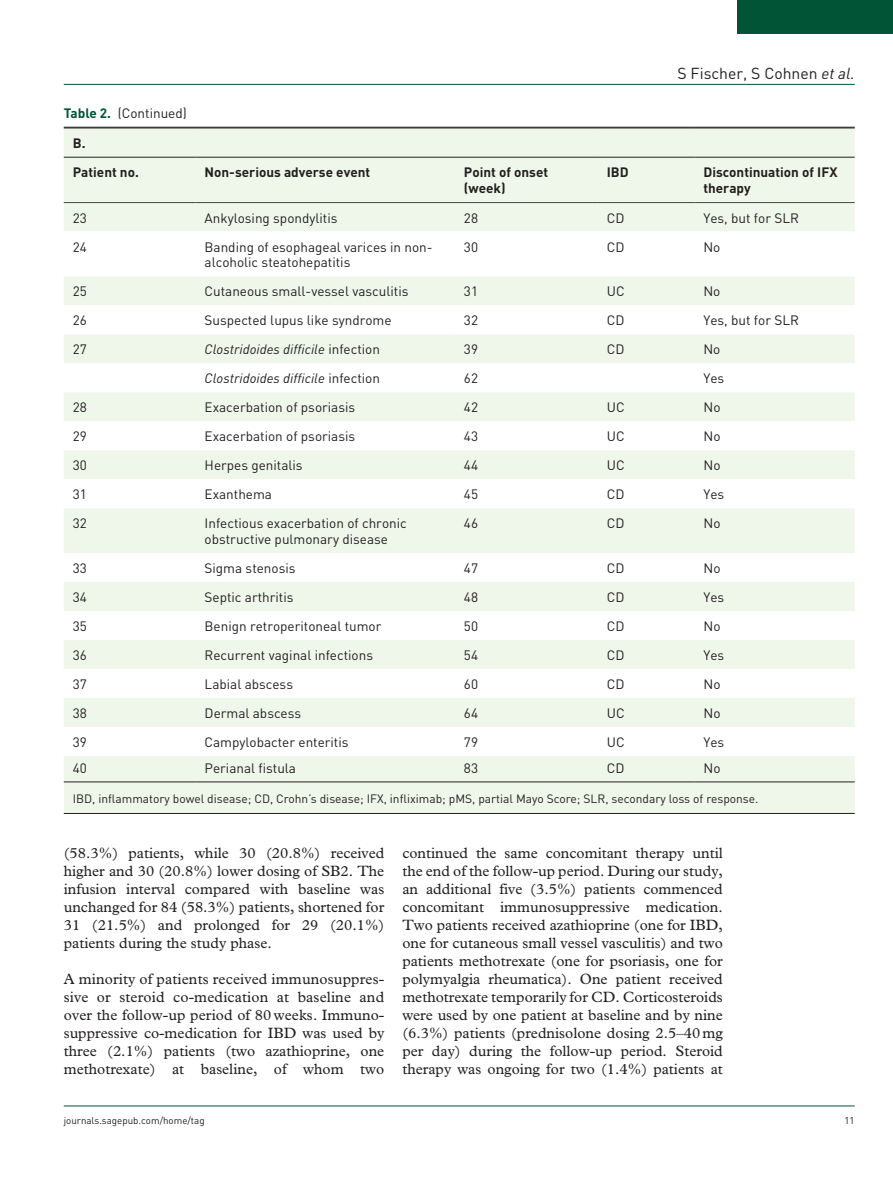
<style>
.page{position:relative;width:893px;height:1191px;background:#fff}
.page>*{position:absolute;margin:0;border:0;box-sizing:border-box;transform-origin:0 0}
.t1{font:15.75px "DIN";color:#231f20}
.t2{font:15px/18px "Plantin Std";color:#231f20;text-align:justify}
.t3{font:13.5px/15.8px "DIN";color:#231f20}
.t4{font:700 13.5px/15.8px "DIN";color:#231f20}
.t5{font:italic 13.5px "DIN";color:#231f20}
.t6{font:12px "DIN";color:#231f20}
.t7{font:9.75px "DIN";color:#231f20}
.s1{font-weight:700;color:#015436}
.s2{font-style:italic}
.s3{font-style:normal}
</style>
<div class="page">
<hr style="left:64px;top:84px;width:791px;height:1px;background:#015436">
<hr style="left:64px;top:1105px;width:791px;height:1px;background:#015436">
<div style="left:738px;top:0;width:155px;height:34px;background:#015436"></div>
<div style="left:64px;top:765px;width:791px;height:49px;background:#eff7ea"></div>
<hr style="left:64px;top:813px;width:791px;height:1px;background:#231f20">
<div style="left:64px;top:203px;width:791px;height:562px;background:#eff7ea"></div>
<svg style="left:64px;top:231px;width:791px;height:525px"></svg>
<hr style="left:64px;top:781px;width:132px;height:1px;background:#231f20">
<hr style="left:196px;top:781px;width:259px;height:1px;background:#231f20">
<hr style="left:455px;top:781px;width:143px;height:1px;background:#231f20">
<hr style="left:598px;top:781px;width:96px;height:1px;background:#231f20">
<hr style="left:694px;top:781px;width:161px;height:1px;background:#231f20">
<hr style="left:64px;top:202px;width:132px;height:1px;background:#231f20">
<hr style="left:196px;top:202px;width:259px;height:1px;background:#231f20">
<hr style="left:455px;top:202px;width:143px;height:1px;background:#231f20">
<hr style="left:598px;top:202px;width:96px;height:1px;background:#231f20">
<hr style="left:694px;top:202px;width:161px;height:1px;background:#231f20">
<hr style="left:64px;top:127px;width:791px;height:1px;background:#231f20">
<div style="left:64px;top:129px;width:791px;height:73px;background:#eff7ea"></div>
<hr style="left:64px;top:128px;width:132px;height:1px;background:#231f20">
<hr style="left:196px;top:128px;width:259px;height:1px;background:#231f20">
<hr style="left:455px;top:128px;width:143px;height:1px;background:#231f20">
<hr style="left:598px;top:128px;width:96px;height:1px;background:#231f20">
<hr style="left:694px;top:128px;width:161px;height:1px;background:#231f20">
<hr style="left:64px;top:157px;width:132px;height:1px;background:#231f20">
<hr style="left:196px;top:157px;width:259px;height:1px;background:#231f20">
<hr style="left:455px;top:157px;width:143px;height:1px;background:#231f20">
<hr style="left:598px;top:157px;width:96px;height:1px;background:#231f20">
<hr style="left:694px;top:157px;width:161px;height:1px;background:#231f20">
<p class="t3" style="left:64px;top:105px;width:125px"><span class="s1">Table 2.</span> (Continued)</p>
<p class="t4" style="left:73px;top:128px;width:68px;line-height:29.2px">B.<br>Patient no.</p>
<p class="t1" style="left:677px;top:63px;width:179px">S Fischer, S Cohnen <span class="s2">et al.</span></p>
<p class="t4" style="left:205px;top:164px;width:167px">Non-serious adverse event</p>
<p class="t4" style="left:464px;top:164px;width:86px">Point of onset (week)</p>
<p class="t4" style="left:607px;top:164px;width:23px">IBD</p>
<p class="t4" style="left:703px;top:164px;width:136px">Discontinuation of IFX therapy</p>
<p class="t3" style="left:73px;top:209px;width:16px">23</p>
<p class="t3" style="left:205px;top:209px;width:134px">Ankylosing spondylitis</p>
<p class="t3" style="left:464px;top:209px;width:16px">28</p>
<p class="t3" style="left:607px;top:209px;width:19px">CD</p>
<p class="t3" style="left:703px;top:209px;width:97px">Yes, but for SLR</p>
<p class="t3" style="left:73px;top:238px;width:16px">24</p>
<p class="t3" style="left:205px;top:238px;width:230px">Banding of esophageal varices in non&shy;alcoholic steatohepatitis</p>
<p class="t3" style="left:464px;top:238px;width:16px">30</p>
<p class="t3" style="left:607px;top:238px;width:19px">CD</p>
<p class="t3" style="left:703px;top:238px;width:19px">No</p>
<p class="t3" style="left:73px;top:283px;width:16px">25</p>
<p class="t3" style="left:205px;top:283px;width:205px">Cutaneous small-vessel vasculitis</p>
<p class="t3" style="left:464px;top:283px;width:16px">31</p>
<p class="t3" style="left:607px;top:283px;width:19px">UC</p>
<p class="t3" style="left:703px;top:283px;width:19px">No</p>
<p class="t3" style="left:73px;top:312px;width:16px">26</p>
<p class="t3" style="left:205px;top:312px;width:189px">Suspected lupus like syndrome</p>
<p class="t3" style="left:464px;top:312px;width:16px">32</p>
<p class="t3" style="left:607px;top:312px;width:19px">CD</p>
<p class="t3" style="left:703px;top:312px;width:97px">Yes, but for SLR</p>
<p class="t3" style="left:73px;top:341px;width:16px">27</p>
<p class="t5" style="left:205px;top:341px;width:177px">Clostridoides difficile <span class="s3">infection</span></p>
<p class="t3" style="left:464px;top:341px;width:16px">39</p>
<p class="t3" style="left:607px;top:341px;width:19px">CD</p>
<p class="t3" style="left:703px;top:341px;width:19px">No</p>
<p class="t5" style="left:205px;top:370px;width:177px">Clostridoides difficile <span class="s3">infection</span></p>
<p class="t3" style="left:464px;top:370px;width:16px">62</p>
<p class="t3" style="left:703px;top:370px;width:22px">Yes</p>
<p class="t3" style="left:73px;top:399px;width:16px">28</p>
<p class="t3" style="left:205px;top:399px;width:152px">Exacerbation of psoriasis</p>
<p class="t3" style="left:464px;top:399px;width:16px">42</p>
<p class="t3" style="left:607px;top:399px;width:19px">UC</p>
<p class="t3" style="left:703px;top:399px;width:19px">No</p>
<p class="t3" style="left:73px;top:428px;width:16px">29</p>
<p class="t3" style="left:205px;top:428px;width:152px">Exacerbation of psoriasis</p>
<p class="t3" style="left:464px;top:428px;width:16px">43</p>
<p class="t3" style="left:607px;top:428px;width:19px">UC</p>
<p class="t3" style="left:703px;top:428px;width:19px">No</p>
<p class="t3" style="left:73px;top:457px;width:16px">30</p>
<p class="t3" style="left:205px;top:457px;width:99px">Herpes genitalis</p>
<p class="t3" style="left:464px;top:457px;width:16px">44</p>
<p class="t3" style="left:607px;top:457px;width:19px">UC</p>
<p class="t3" style="left:703px;top:457px;width:19px">No</p>
<p class="t3" style="left:73px;top:486px;width:16px">31</p>
<p class="t3" style="left:205px;top:486px;width:69px">Exanthema</p>
<p class="t3" style="left:464px;top:486px;width:16px">45</p>
<p class="t3" style="left:607px;top:486px;width:19px">CD</p>
<p class="t3" style="left:703px;top:486px;width:22px">Yes</p>
<p class="t3" style="left:73px;top:515px;width:16px">32</p>
<p class="t3" style="left:205px;top:515px;width:204px">Infectious exacerbation of chronic obstructive pulmonary disease</p>
<p class="t3" style="left:464px;top:515px;width:16px">46</p>
<p class="t3" style="left:607px;top:515px;width:19px">CD</p>
<p class="t3" style="left:703px;top:515px;width:19px">No</p>
<p class="t3" style="left:73px;top:560px;width:16px">33</p>
<p class="t3" style="left:205px;top:560px;width:92px">Sigma stenosis</p>
<p class="t3" style="left:464px;top:560px;width:16px">47</p>
<p class="t3" style="left:607px;top:560px;width:19px">CD</p>
<p class="t3" style="left:703px;top:560px;width:19px">No</p>
<p class="t3" style="left:73px;top:589px;width:16px">34</p>
<p class="t3" style="left:205px;top:589px;width:90px">Septic arthritis</p>
<p class="t3" style="left:464px;top:589px;width:16px">48</p>
<p class="t3" style="left:607px;top:589px;width:19px">CD</p>
<p class="t3" style="left:703px;top:589px;width:22px">Yes</p>
<p class="t3" style="left:73px;top:618px;width:16px">35</p>
<p class="t3" style="left:205px;top:618px;width:178px">Benign retroperitoneal tumor</p>
<p class="t3" style="left:464px;top:618px;width:16px">50</p>
<p class="t3" style="left:607px;top:618px;width:19px">CD</p>
<p class="t3" style="left:703px;top:618px;width:19px">No</p>
<p class="t3" style="left:73px;top:647px;width:16px">36</p>
<p class="t3" style="left:205px;top:647px;width:170px">Recurrent vaginal infections</p>
<p class="t3" style="left:464px;top:647px;width:16px">54</p>
<p class="t3" style="left:607px;top:647px;width:19px">CD</p>
<p class="t3" style="left:703px;top:647px;width:22px">Yes</p>
<p class="t3" style="left:73px;top:676px;width:16px">37</p>
<p class="t3" style="left:205px;top:676px;width:90px">Labial abscess</p>
<p class="t3" style="left:464px;top:676px;width:16px">60</p>
<p class="t3" style="left:607px;top:676px;width:19px">CD</p>
<p class="t3" style="left:703px;top:676px;width:19px">No</p>
<p class="t3" style="left:73px;top:705px;width:16px">38</p>
<p class="t3" style="left:205px;top:705px;width:98px">Dermal abscess</p>
<p class="t3" style="left:464px;top:705px;width:16px">64</p>
<p class="t3" style="left:607px;top:705px;width:19px">UC</p>
<p class="t3" style="left:703px;top:705px;width:19px">No</p>
<p class="t3" style="left:73px;top:734px;width:16px">39</p>
<p class="t3" style="left:205px;top:734px;width:145px">Campylobacter enteritis</p>
<p class="t3" style="left:464px;top:734px;width:16px">79</p>
<p class="t3" style="left:607px;top:734px;width:19px">UC</p>
<p class="t3" style="left:703px;top:734px;width:22px">Yes</p>
<p class="t3" style="left:73px;top:760px;width:16px">40</p>
<p class="t3" style="left:205px;top:760px;width:93px">Perianal fistula</p>
<p class="t3" style="left:464px;top:760px;width:16px">83</p>
<p class="t3" style="left:607px;top:760px;width:19px">CD</p>
<p class="t3" style="left:703px;top:760px;width:19px">No</p>
<p class="t6" style="left:73px;top:790px;width:687px">IBD, inflammatory bowel disease; CD, Crohn’s disease; IFX, infliximab; pMS, partial Mayo Score; SLR, secondary loss of response.</p>
<p class="t2" style="left:64px;top:844px;width:322px">(58.3%) patients, while 30 (20.8%) received higher and 30 (20.8%) lower dosing of SB2. The infusion interval compared with baseline was unchanged for 84 (58.3%) patients, shortened for 31 (21.5%) and prolonged for 29 (20.1%) patients during the study phase.</p>
<p class="t2" style="left:64px;top:970px;width:322px">A minority of patients received immunosuppres&shy;sive or steroid co-medication at baseline and over the follow-up period of 80weeks. Immuno&shy;suppressive co-medication for IBD was used by three (2.1%) patients (two azathioprine, one methotrexate) at baseline, of whom two</p>
<p class="t2" style="left:402px;top:844px;width:322px">continued the same concomitant therapy until the end of the follow-up period. During our study, an additional five (3.5%) patients commenced concomitant immunosuppressive medication.<br>Two patients received azathioprine (one for IBD, one for cutaneous small vessel vasculitis) and two patients methotrexate (one for psoriasis, one for polymyalgia rheumatica). One patient received methotrexate temporarily for CD. Corticosteroids were used by one patient at baseline and by nine (6.3%) patients (prednisolone dosing 2.5–40mg per day) during the follow-up period. Steroid therapy was ongoing for two (1.4%) patients at</p>
<p class="t7" style="left:64px;top:1114px;width:142px">journals.sagepub.com/home/tag</p>
<p class="t7" style="left:844px;top:1114px;width:12px">11</p>
</div>
